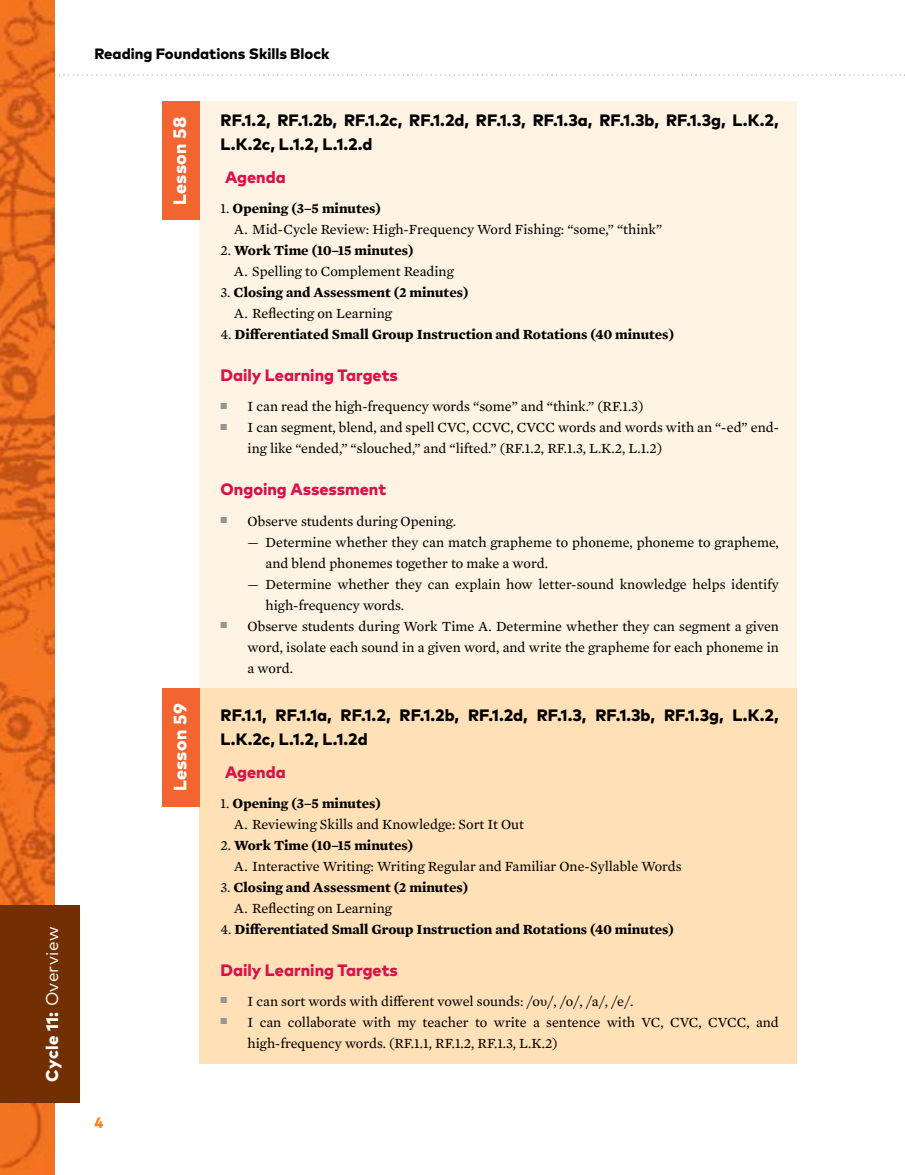
<style>
.page{position:relative;width:905px;height:1175px;background:#fff}
.page>*{position:absolute;margin:0;border:0;box-sizing:border-box;transform-origin:0 0}
.t1{font:800 18px "Mark Pro";letter-spacing:.015em;color:#fff}
.t2{font:800 17.1px "Mark Pro";letter-spacing:.02em;color:#fff}
.t3{font:800 16.5px/24px "Mark Pro";color:#000}
.t4{font:800 16.5px "Mark Pro";color:#d71249}
.t5{font:800 15px "Mark Pro";color:#000}
.t6{font:800 15px "Mark Pro";color:#f58220}
.t7{font:14.25px/21px "Mercury Text G2";color:#000}
.t8{font:700 14.25px/21px "Mercury Text G2";color:#000}
.s1{font-weight:400}
.s2{font-weight:700}
.s3{font-family:"Times New Roman"}
</style>
<div class="page">
<svg style="left:54px;top:74px;width:851px;height:2px"></svg>
<img style="left:0;top:0;width:54px;height:1174px">
<div style="left:0;top:905px;width:80px;height:198px;background:#722f01"></div>
<div style="left:200px;top:688px;width:596px;height:375px;background:#ffe0b7"></div>
<div style="left:199px;top:101px;width:597px;height:587px;background:#fff3e3"></div>
<div style="left:162px;top:101px;width:37px;height:119px;background:#f26531"></div>
<div style="left:163px;top:688px;width:37px;height:119px;background:#f26531"></div>
<p class="t2" style="left:39px;top:1082px;width:157px;rotate:-90deg">Cycle 11: <span class="s1">Overview</span></p>
<p class="t5" style="left:94px;top:42px;width:236px">Reading Foundations Skills Block</p>
<p class="t6" style="left:94px;top:1110px;width:10px">4</p>
<p class="t1" style="left:166px;top:205px;width:90px;rotate:-90deg">Lesson 58</p>
<p class="t3" style="left:220px;top:107px;width:559px">RF.1.2, RF.1.2b, RF.1.2c, RF.1.2d, RF.1.3, RF.1.3a, RF.1.3b, RF.1.3g, L.K.2,<br>L.K.2c, L.1.2, L.1.2.d</p>
<p class="t4" style="left:225px;top:165px;width:62px">Agenda</p>
<p class="t7" style="left:234px;top:197px;width:429px;text-indent:-14px">1. <span class="s2">Opening (3–5 minutes)<br></span>A. Mid-Cycle Review: High-Frequency Word Fishing: “some,” “think”</p>
<p class="t7" style="left:234px;top:239px;width:221px;text-indent:-14px">2. <span class="s2">Work Time (10–15 minutes)<br></span>A. Spelling to Complement Reading</p>
<p class="t8" style="left:234px;top:281px;width:236px;text-indent:-14px"><span class="s1">3.</span> Closing and Assessment (2 minutes)<br><span class="s1">A. Reflecting on Learning</span></p>
<p class="t8" style="left:220px;top:323px;width:455px"><span class="s1">4.</span> Differentiated Small Group Instruction and Rotations (40 minutes)</p>
<p class="t4" style="left:220px;top:363px;width:179px">Daily Learning Targets</p>
<p class="t7" style="left:221px;top:395px;width:424px"><sup>■</sup> I can read the high-frequency words “some” and “think.” (RF.1.3)</p>
<p class="t7" style="left:248px;top:416px;width:532px;text-indent:-27px"><sup>■</sup> I can segment, blend, and spell CVC, CCVC, CVCC words and words with an “-ed” end&shy;ing like “ended,” “slouched,” and “lifted.” (RF.1.2, RF.1.3, L.K.2, L.1.2)</p>
<p class="t4" style="left:220px;top:477px;width:167px">Ongoing Assessment</p>
<p class="t7" style="left:221px;top:509px;width:237px"><sup>■</sup> Observe students during Opening.</p>
<p class="t7" style="left:265px;top:530px;width:515px;text-indent:-18px">— Determine whether they can match grapheme to phoneme, phoneme to grapheme, and blend phonemes together to make a word.</p>
<p class="t7" style="left:265px;top:572px;width:515px;text-indent:-18px">— Determine whether they can explain how letter-sound knowledge helps identify high-frequency words.</p>
<p class="t7" style="left:248px;top:614px;width:533px;text-align:justify;text-indent:-27px"><sup>■</sup> Observe students during Work Time A. Determine whether they can segment a given word, isolate each sound in a given word, and write the grapheme for each phoneme in a word.</p>
<p class="t3" style="left:220px;top:701px;width:559px">RF.1.1, RF.1.1a, RF.1.2, RF.1.2b, RF.1.2d, RF.1.3, RF.1.3b, RF.1.3g, L.K.2,<br>L.K.2c, L.1.2, L.1.2d</p>
<p class="t4" style="left:225px;top:759px;width:62px">Agenda</p>
<p class="t7" style="left:234px;top:791px;width:291px;text-indent:-14px">1. <span class="s2">Opening (3–5 minutes)<br></span>A. Reviewing Skills and Knowledge: Sort It Out</p>
<p class="t7" style="left:234px;top:833px;width:449px;text-indent:-14px">2. <span class="s2">Work Time (10–15 minutes)<br></span>A. Interactive Writing: Writing Regular and Familiar One-Syllable Words</p>
<p class="t8" style="left:234px;top:875px;width:235px;text-indent:-14px"><span class="s1">3.</span> Closing and Assessment (2 minutes)<br><span class="s1">A. Reflecting on Learning</span></p>
<p class="t8" style="left:220px;top:917px;width:455px"><span class="s1">4.</span> Differentiated Small Group Instruction and Rotations (40 minutes)</p>
<p class="t4" style="left:220px;top:957px;width:179px">Daily Learning Targets</p>
<p class="t7" style="left:221px;top:989px;width:414px"><sup>■</sup> I can sort words with different vowel sounds: /o<span class="s3">υ</span>/, /o/, /a/, /e/.</p>
<p class="t7" style="left:248px;top:1010px;width:532px;text-indent:-27px"><sup>■</sup> I can collaborate with my teacher to write a sentence with VC, CVC, CVCC, and high-frequency words. (RF.1.1, RF.1.2, RF.1.3, L.K.2)</p>
<p class="t1" style="left:166px;top:791px;width:89px;rotate:-90deg">Lesson 59</p>
</div>
